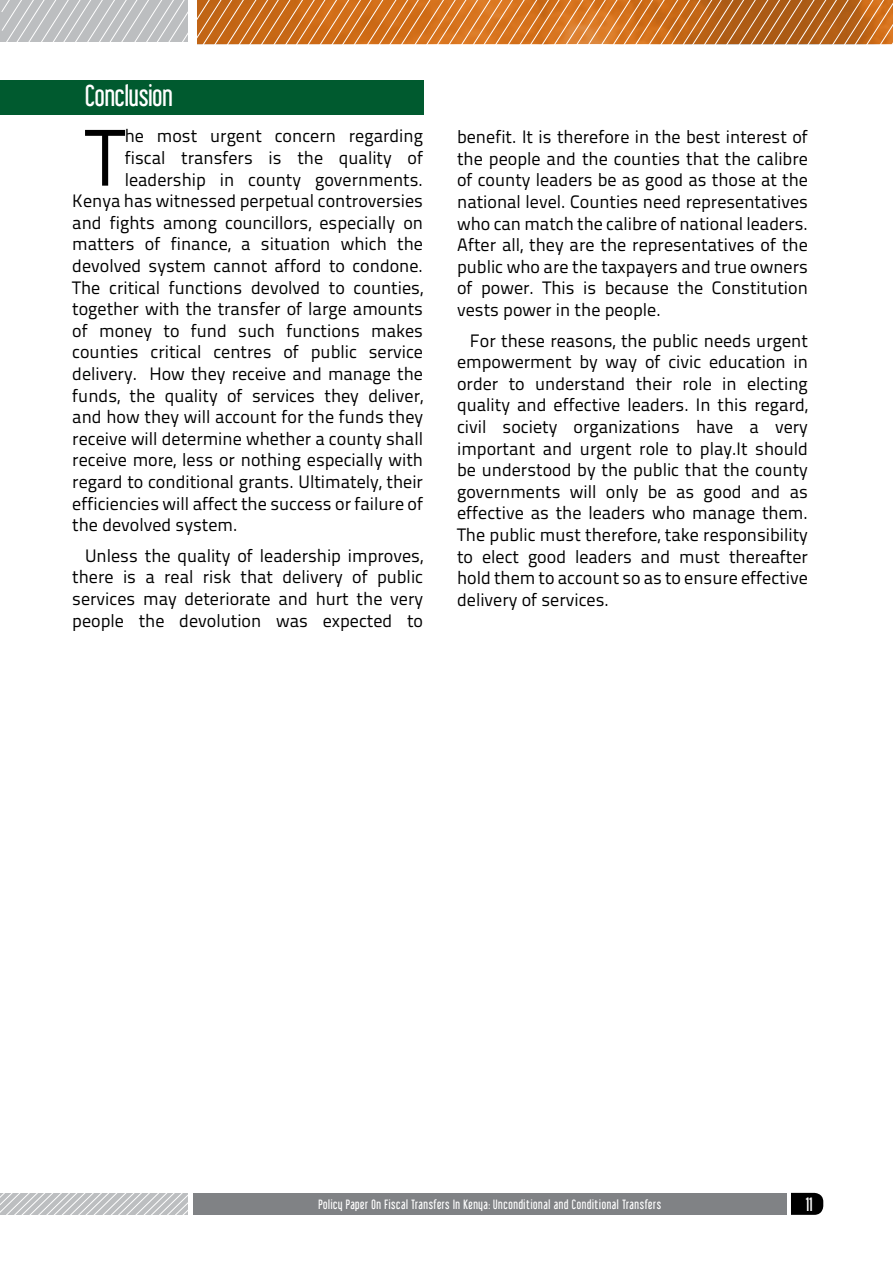
<style>
.page{position:relative;width:893px;height:1263px;background:#fff}
.page>*{position:absolute;margin:0;border:0;box-sizing:border-box;transform-origin:0 0}
.Body_copy{font:80.1px "Titillium Text 22 L";color:#000}
.Chapter_Heads_2{font:27px "Libel Suit";color:#fff}
.Body_copy-2{font:18px/21.6px "Titillium Text 22 L";color:#000;text-align:justify}
.t1{font:17.25px "Libel Suit";color:#fff}
.t2{font:12px "Libel Suit";letter-spacing:.05em;color:#fff}
</style>
<div class="page">
<svg style="left:791px;top:1193px;width:32px;height:22px"></svg>
<svg style="left:0;top:1193px;width:188px;height:22px;background:#c7c9ca"></svg>
<div style="left:193px;top:1193px;width:593px;height:22px;background:#808285"></div>
<svg style="left:1px;top:0;width:892px;height:45px;background:#cd8c55"></svg>
<div style="left:0;top:81px;width:423px;height:34px;background:#005a2f"></div>
<p class="Chapter_Heads_2" style="left:85px;top:80px;width:89px">Conclusion</p>
<p class="Body_copy" style="left:85px;top:98px;width:41px">T</p>
<p class="Body_copy-2" style="left:125px;top:124px;width:300px">he most urgent concern regarding</p>
<p class="Body_copy-2" style="left:125px;top:146px;width:300px">fiscal transfers is the quality of</p>
<p class="Body_copy-2" style="left:125px;top:168px;width:300px">leadership in county governments.</p>
<p class="Body_copy-2" style="left:72px;top:189px;width:352px">Kenya has witnessed perpetual controversies</p>
<p class="Body_copy-2" style="left:72px;top:211px;width:352px">and fights among councillors, especially on</p>
<p class="Body_copy-2" style="left:72px;top:232px;width:352px">matters of finance, a situation which the</p>
<p class="Body_copy-2" style="left:72px;top:254px;width:352px">devolved system cannot afford to condone.</p>
<p class="Body_copy-2" style="left:72px;top:276px;width:352px">The critical functions devolved to counties,</p>
<p class="Body_copy-2" style="left:72px;top:297px;width:352px">together with the transfer of large amounts</p>
<p class="Body_copy-2" style="left:72px;top:319px;width:352px">of money to fund such functions makes</p>
<p class="Body_copy-2" style="left:72px;top:340px;width:352px">counties critical centres of public service</p>
<p class="Body_copy-2" style="left:72px;top:362px;width:352px">delivery. How they receive and manage the</p>
<p class="Body_copy-2" style="left:72px;top:384px;width:352px">funds, the quality of services they deliver,</p>
<p class="Body_copy-2" style="left:72px;top:405px;width:352px">and how they will account for the funds they</p>
<p class="Body_copy-2" style="left:72px;top:427px;width:352px">receive will determine whether a county shall</p>
<p class="Body_copy-2" style="left:72px;top:448px;width:352px">receive more, less or nothing especially with</p>
<p class="Body_copy-2" style="left:72px;top:470px;width:352px">regard to conditional grants. Ultimately, their</p>
<p class="Body_copy-2" style="left:72px;top:492px;width:352px">efficiencies will affect the success or failure of</p>
<p class="Body_copy-2" style="left:72px;top:513px;width:167px">the devolved system.</p>
<p class="Body_copy-2" style="left:72px;top:544px;width:352px;text-indent:13px">Unless the quality of leadership improves, there is a real risk that delivery of public services may deteriorate and hurt the very people the devolution was expected to</p>
<p class="Body_copy-2" style="left:457px;top:125px;width:352px">benefit. It is therefore in the best interest of the people and the counties that the calibre of county leaders be as good as those at the national level. Counties need representatives who can match the calibre of national leaders.<br>After all, they are the representatives of the public who are the taxpayers and true owners of power. This is because the Constitution vests power in the people.</p>
<p class="Body_copy-2" style="left:457px;top:328px;width:352px;text-indent:13px">For these reasons, the public needs urgent empowerment by way of civic education in order to understand their role in electing quality and effective leaders. In this regard, civil society organizations have a very important and urgent role to play.It should be understood by the public that the county governments will only be as good and as effective as the leaders who manage them.<br>The public must therefore, take responsibility to elect good leaders and must thereafter hold them to account so as to ensure effective delivery of services.</p>
<p class="t2" style="left:318px;top:1197px;width:344px">Policy Paper On Fiscal Transfers In Kenya: Unconditional and Conditional Transfers</p>
<p class="t1" style="left:806px;top:1194px;width:8px">11</p>
</div>
